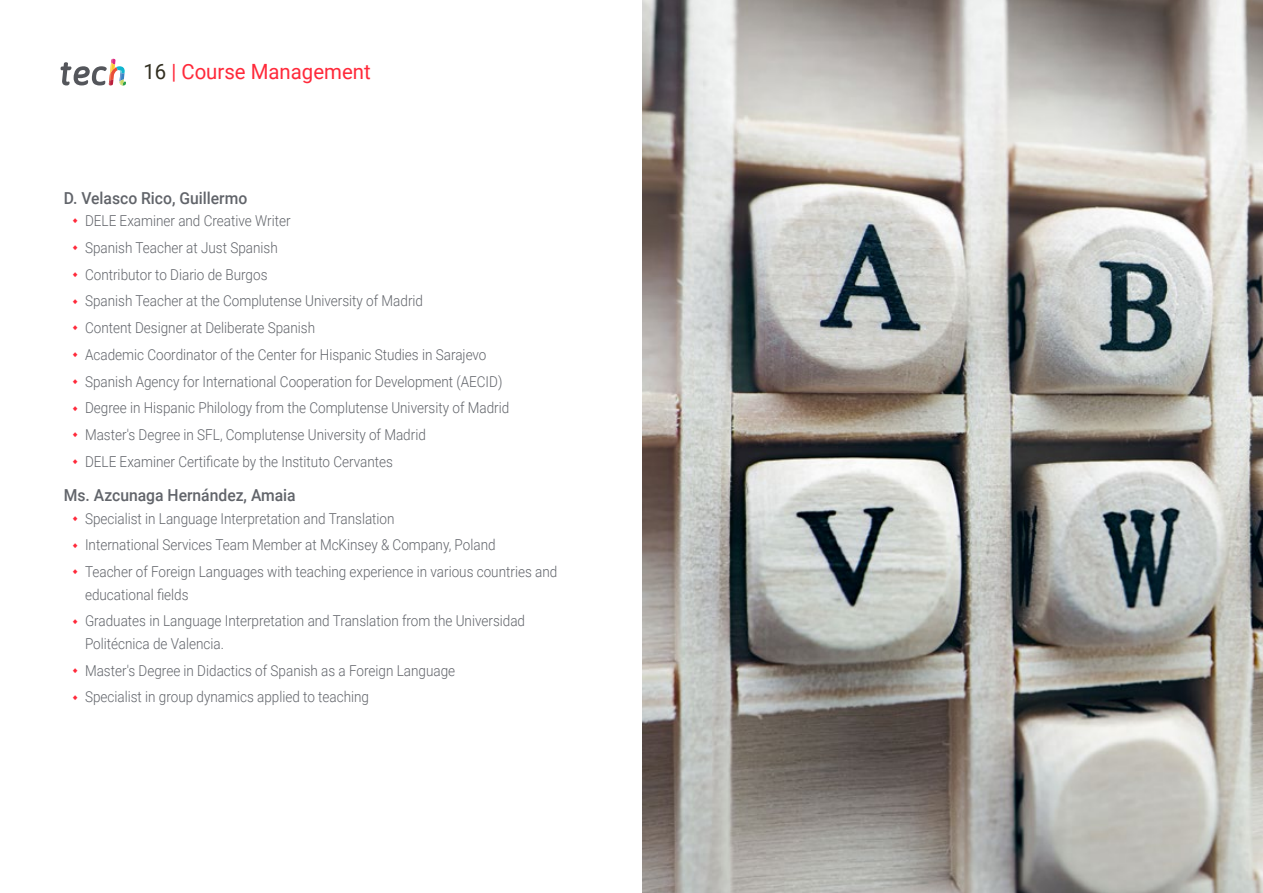
<style>
.page{position:relative;width:1263px;height:893px;background:#fff}
.page>*{position:absolute;margin:0;border:0;box-sizing:border-box;transform-origin:0 0}
.t1{font:21px "Roboto";color:#ff293a}
.t2{font:500 16.5px "Roboto";color:#61646a;scale:.95 1}
.t3{font:300 15px/26.7px "Roboto";color:#61646a;scale:.9 1}
.s1{color:#312e20}
</style>
<div class="page">
<svg style="left:61px;top:59px;width:65px;height:27px"></svg>
<img style="left:642px;top:0;width:621px;height:893px">
<h1 class="t1" style="left:143px;top:57px;width:229px"><span class="s1">16</span> | Course Management</h1>
<p class="t2" style="left:64px;top:186px;width:195px">D. Velasco Rico, Guillermo</p>
<p class="t3" style="left:85px;top:207px;width:473px">DELE Examiner and Creative Writer<br>Spanish Teacher at Just Spanish<br>Contributor to Diario de Burgos<br>Spanish Teacher at the Complutense University of Madrid<br>Content Designer at Deliberate Spanish<br>Academic Coordinator of the Center for Hispanic Studies in Sarajevo Spanish Agency for International Cooperation for Development (AECID)<br>Degree in Hispanic Philology from the Complutense University of Madrid Master's Degree in SFL, Complutense University of Madrid<br>DELE Examiner Certificate by the Instituto Cervantes</p>
<p class="t2" style="left:64px;top:484px;width:246px">Ms. Azcunaga Hernández, Amaia</p>
<p class="t3" style="left:85px;top:504px;width:526px">Specialist in Language Interpretation and Translation<br>International Services Team Member at McKinsey &amp; Company, Poland<br>Teacher of Foreign Languages with teaching experience in various countries and</p>
<p class="t3" style="left:85px;top:580px;width:490px">educational fields<br>Graduates in Language Interpretation and Translation from the Universidad</p>
<p class="t3" style="left:85px;top:630px;width:413px">Politécnica de Valencia.<br>Master's Degree in Didactics of Spanish as a Foreign Language<br>Specialist in group dynamics applied to teaching</p>
</div>
